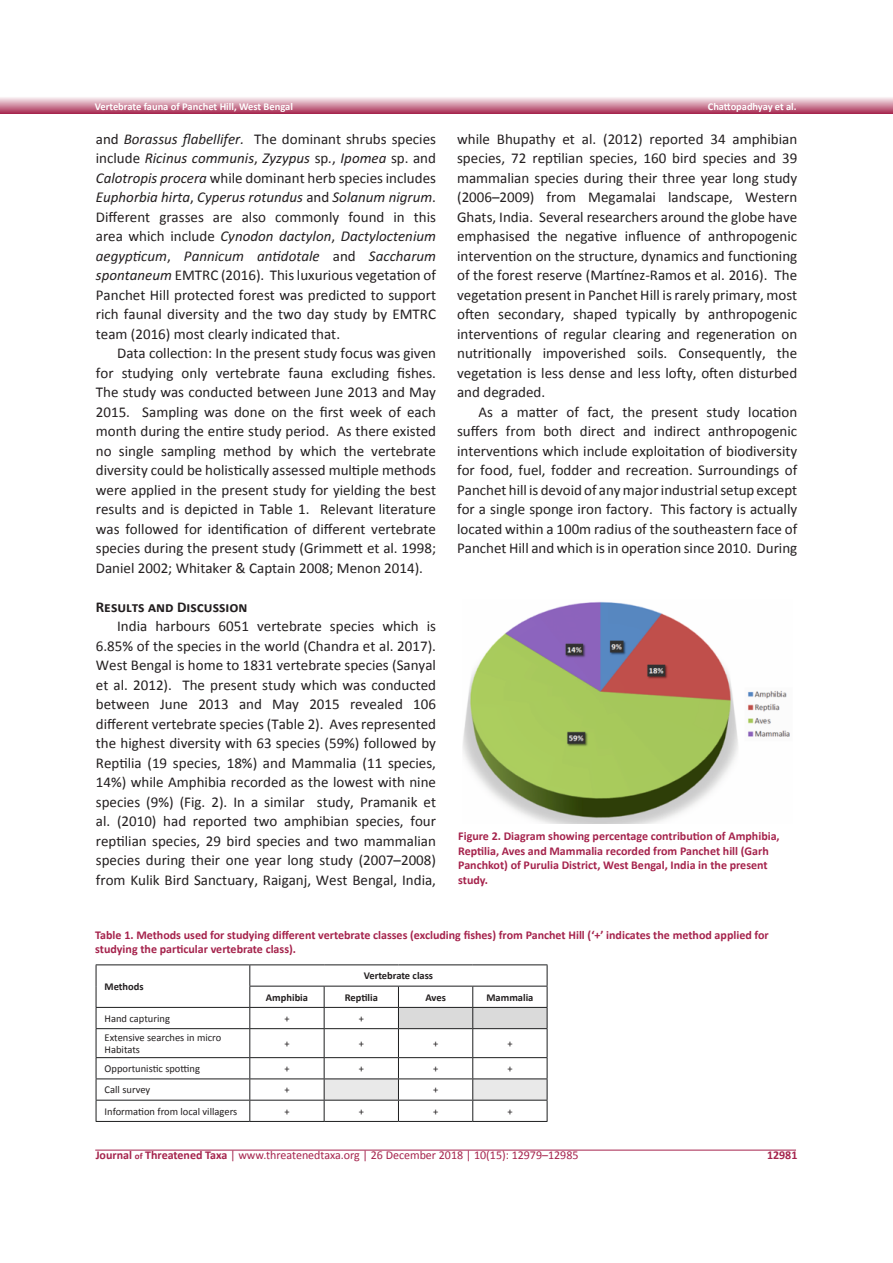
<style>
.page{position:relative;width:893px;height:1263px;background:#fff}
.page>*{position:absolute;margin:0;border:0;box-sizing:border-box;transform-origin:0 0}
.No_Spacing{font:15px/19.5px "Calibri";color:#231f20;text-align:justify}
.No_Spacing-2{font:700 15px "Calibri";color:#231f20}
.t1{font:700 12px/14.4px "Calibri";color:#a5234c}
.t2{font:12px "Calibri";color:#a5234c}
.t3{font:10.5px "Calibri";color:#231f20}
.t4{font:700 10.5px "Calibri";letter-spacing:-.005em;color:#fff}
.t5{font:700 10.5px "Calibri";color:#231f20}
.t6{font:10.5px "Calibri 2";color:#231f20}
.s1{font-family:"Calibri 2"}
.s2{font-family:"Calibri Italic 2"}
.s3{font-style:italic}
.s4{font-weight:700}
.s5{font-weight:700;font-size:9px}
</style>
<div class="page">
<svg style="left:0;top:97px;width:893px;height:16px;background:#d291a5"></svg>
<hr style="left:95px;top:1150px;width:701px;height:1px;background:#a5234c">
<hr style="left:96px;top:964px;width:154px;height:1px;background:#1d1e1f">
<hr style="left:250px;top:964px;width:74px;height:1px;background:#1d1e1f">
<hr style="left:324px;top:964px;width:74px;height:1px;background:#1d1e1f">
<hr style="left:398px;top:964px;width:75px;height:1px;background:#1d1e1f">
<hr style="left:473px;top:964px;width:74px;height:1px;background:#1d1e1f">
<hr style="left:249px;top:986px;width:75px;height:1px;background:#1d1e1f">
<hr style="left:96px;top:1007px;width:154px;height:1px;background:#1d1e1f">
<hr style="left:250px;top:1007px;width:74px;height:1px;background:#1d1e1f">
<hr style="left:96px;top:1028px;width:154px;height:1px;background:#1d1e1f">
<hr style="left:250px;top:1028px;width:74px;height:1px;background:#1d1e1f">
<hr style="left:96px;top:1057px;width:154px;height:1px;background:#1d1e1f">
<hr style="left:250px;top:1057px;width:74px;height:1px;background:#1d1e1f">
<hr style="left:96px;top:1078px;width:154px;height:1px;background:#1d1e1f">
<hr style="left:250px;top:1078px;width:74px;height:1px;background:#1d1e1f">
<hr style="left:96px;top:1100px;width:154px;height:1px;background:#1d1e1f">
<hr style="left:250px;top:1100px;width:74px;height:1px;background:#1d1e1f">
<hr style="left:96px;top:1121px;width:154px;height:1px;background:#1d1e1f">
<hr style="left:250px;top:1121px;width:74px;height:1px;background:#1d1e1f">
<hr style="left:324px;top:1121px;width:74px;height:1px;background:#1d1e1f">
<hr style="left:398px;top:1121px;width:75px;height:1px;background:#1d1e1f">
<hr style="left:473px;top:1121px;width:74px;height:1px;background:#1d1e1f">
<svg style="left:96px;top:965px;width:1px;height:156px"></svg>
<svg style="left:249px;top:965px;width:1px;height:156px"></svg>
<svg style="left:324px;top:965px;width:224px;height:156px"></svg>
<img style="left:463px;top:601px;width:327px;height:222px">
<p class="t4" style="left:95px;top:100px;width:200px">Vertebrate fauna of Panchet Hill, West Bengal</p>
<p class="t4" style="left:708px;top:100px;width:90px">Chattopadhyay et al.</p>
<p class="No_Spacing" style="left:96px;top:129px;width:342px"><span class="s1">and</span> <span class="s2">Borassus flabellifer.</span> The dominant shrubs species include <span class="s3">Ricinus communis</span>, <span class="s3">Zyzypus</span> sp<span class="s2">.</span>, <span class="s3">Ipomea</span> sp. and <span class="s3">Calotropis procera</span> while dominant herb species includes <span class="s3">Euphorbia hirta</span>, <span class="s3">Cyperus rotundus</span> <span class="s1">and</span> <span class="s3">Solanum nigrum</span><span class="s1">.<br></span>Different grasses are also commonly found in this area which include <span class="s3">Cynodon dactylon</span>, <span class="s3">Dactyloctenium </span><span class="s2">aegypticum</span>, <span class="s2">Pannicum antidotale</span> <span class="s1">and</span> <span class="s3">Saccharum spontaneum</span> EMTRC (2016). This luxurious vegetation of Panchet Hill protected forest was predicted to support rich faunal diversity and the two day study by EMTRC team (2016) most clearly indicated that.</p>
<p class="No_Spacing" style="left:96px;top:344px;width:342px;text-indent:21px">Data collection: In the present study focus was given for studying only vertebrate fauna excluding fishes.<br>The study was conducted between June 2013 and May 2015. Sampling was done on the first week of each month during the entire study period. As there existed no single sampling method by which the vertebrate diversity could be holistically assessed multiple methods were applied in the present study for yielding the best results and is depicted in Table 1. Relevant literature was followed for identification of different vertebrate species during the present study (Grimmett et al. 1998; Daniel 2002; Whitaker &amp; Captain 2008; Menon 2014).</p>
<p class="No_Spacing-2" style="left:96px;top:597px;width:153px">Results and Discussion</p>
<p class="No_Spacing" style="left:96px;top:617px;width:342px;text-indent:21px">India harbours 6051 vertebrate species which is 6.85% of the species in the world (Chandra et al. 2017).<br>West Bengal is home to 1831 vertebrate species (Sanyal et al. 2012). The present study which was conducted between June 2013 and May 2015 revealed 106 different vertebrate species (Table 2). Aves represented the highest diversity with 63 species (59%) followed by Reptilia (19 species, 18%) and Mammalia (11 species, 14%) while Amphibia recorded as the lowest with nine species (9%) (Fig. 2). In a similar study, Pramanik et al. (2010) had reported two amphibian species, four reptilian species, 29 bird species and two mammalian species during their one year long study (2007–2008) from Kulik Bird Sanctuary, Raiganj, West Bengal, India,</p>
<p class="No_Spacing" style="left:457px;top:129px;width:342px">while Bhupathy et al. (2012) reported 34 amphibian species, 72 reptilian species, 160 bird species and 39 mammalian species during their three year long study (2006–2009) from Megamalai landscape, Western Ghats, India. Several researchers around the globe have emphasised the negative influence of anthropogenic intervention on the structure, dynamics and functioning of the forest reserve (Martínez-Ramos et al. 2016). The vegetation present in Panchet Hill is rarely primary, most often secondary, shaped typically by anthropogenic interventions of regular clearing and regeneration on nutritionally impoverished soils. Consequently, the vegetation is less dense and less lofty, often disturbed and degraded.</p>
<p class="No_Spacing" style="left:457px;top:402px;width:342px;text-indent:21px">As a matter of fact, the present study location suffers from both direct and indirect anthropogenic interventions which include exploitation of biodiversity for food, fuel, fodder and recreation. Surroundings of Panchet hill is devoid of any major industrial setup except for a single sponge iron factory. This factory is actually located within a 100m radius of the southeastern face of Panchet Hill and which is in operation since 2010. During</p>
<p class="t1" style="left:458px;top:829px;width:323px">Figure 2. Diagram showing percentage contribution of Amphibia, Reptilia, Aves and Mammalia recorded from Panchet hill (Garh Panchkot) of Purulia District, West Bengal, India in the present study.</p>
<p class="t1" style="left:95px;top:928px;width:675px">Table 1. Methods used for studying different vertebrate classes (excluding fishes) from Panchet Hill (‘+’ indicates the method applied for studying the particular vertebrate class).</p>
<p class="t5" style="left:105px;top:980px;width:41px">Methods</p>
<p class="t5" style="left:364px;top:969px;width:71px">Vertebrate class</p>
<p class="t5" style="left:266px;top:990px;width:44px">Amphibia</p>
<p class="t5" style="left:345px;top:990px;width:35px">Reptilia</p>
<p class="t5" style="left:425px;top:990px;width:22px">Aves</p>
<p class="t5" style="left:486px;top:990px;width:48px">Mammalia</p>
<p class="t3" style="left:105px;top:1012px;width:67px">Hand capturing</p>
<p class="t6" style="left:284px;top:1012px;width:7px">+</p>
<p class="t6" style="left:359px;top:1012px;width:7px">+</p>
<p class="t3" style="left:105px;top:1031px;width:118px">Extensive searches in micro</p>
<p class="t3" style="left:105px;top:1043px;width:37px">Habitats</p>
<p class="t6" style="left:284px;top:1037px;width:7px">+</p>
<p class="t6" style="left:359px;top:1037px;width:7px">+</p>
<p class="t6" style="left:433px;top:1037px;width:7px">+</p>
<p class="t6" style="left:507px;top:1037px;width:7px">+</p>
<p class="t3" style="left:105px;top:1062px;width:97px">Opportunistic spotting</p>
<p class="t6" style="left:284px;top:1062px;width:7px">+</p>
<p class="t6" style="left:359px;top:1062px;width:7px">+</p>
<p class="t6" style="left:433px;top:1062px;width:7px">+</p>
<p class="t6" style="left:507px;top:1062px;width:7px">+</p>
<p class="t3" style="left:105px;top:1083px;width:47px">Call survey</p>
<p class="t6" style="left:284px;top:1083px;width:7px">+</p>
<p class="t6" style="left:433px;top:1083px;width:7px">+</p>
<p class="t3" style="left:105px;top:1104px;width:134px">Information from local villagers</p>
<p class="t6" style="left:284px;top:1104px;width:7px">+</p>
<p class="t6" style="left:359px;top:1104px;width:7px">+</p>
<p class="t6" style="left:433px;top:1104px;width:7px">+</p>
<p class="t6" style="left:507px;top:1104px;width:7px">+</p>
<p class="t2" style="left:96px;top:1148px;width:484px"><span class="s4">Journal</span> <span class="s5">of</span> <span class="s4">Threatened Taxa</span> | www.threatenedtaxa.org | 26 December 2018 | 10(15): 12979–12985</p>
<p class="t1" style="left:767px;top:1148px;width:32px">12981</p>
</div>
